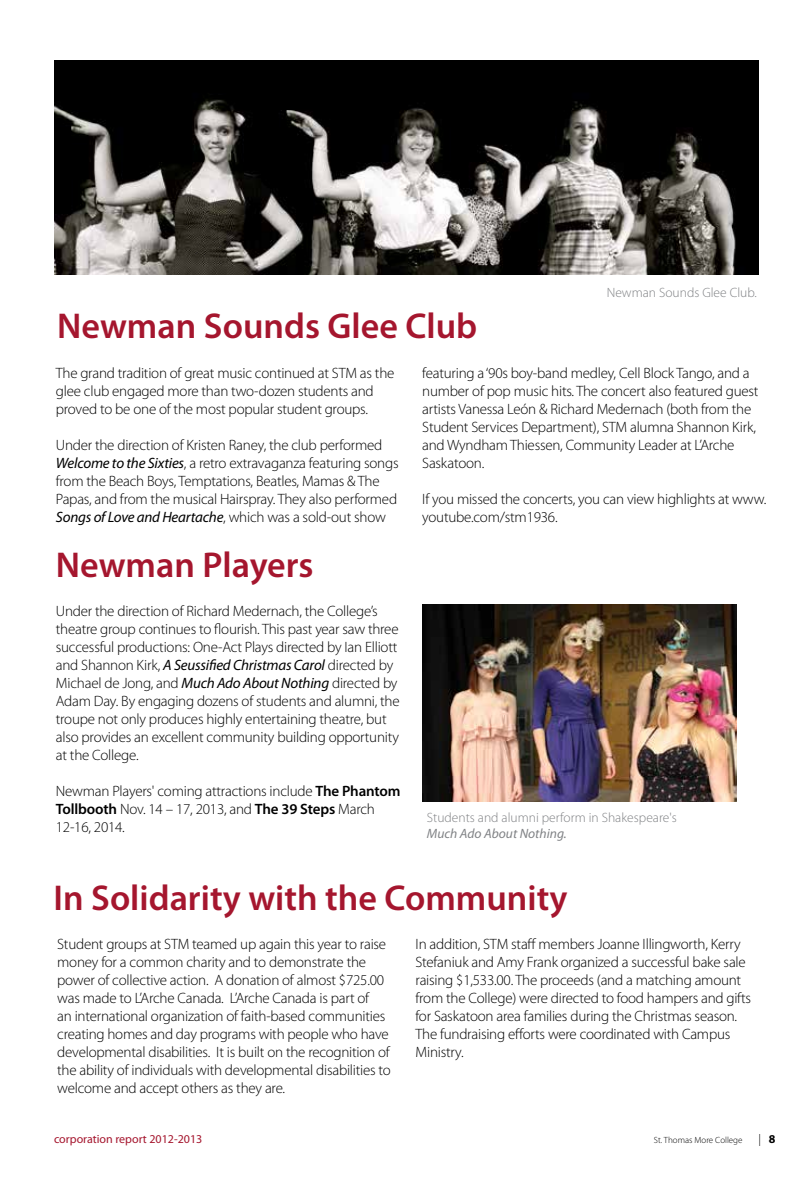
<style>
.page{position:relative;width:810px;height:1188px;background:#fff}
.page>*{position:absolute;margin:0;border:0;box-sizing:border-box;transform-origin:0 0}
.t1{font:600 36px "Myriad Pro";color:#a5162e}
.t2{font:300 15px/18px "Myriad Pro";letter-spacing:-.015em;color:#000}
.t3{font:300 13.5px "Myriad Pro";color:#808285}
.t4{font:italic 13.5px "Myriad Pro";color:#808285}
.t5{font:12px "Myriad Pro";color:#a5162e}
.t6{font:300 12px "Myriad Pro";color:#000}
.t7{font:300 9px "Myriad Pro";color:#000}
.s1{font-weight:400;font-style:italic}
.s2{font-weight:600}
.s3{font-weight:700}
</style>
<div class="page">
<img style="left:54px;top:60px;width:705px;height:215px">
<img style="left:422px;top:604px;width:315px;height:197px">
<h1 class="t1" style="left:57px;top:303px;width:422px">Newman Sounds Glee Club</h1>
<p class="t3" style="left:607px;top:285px;width:152px">Newman Sounds Glee Club.</p>
<p class="t2" style="left:56px;top:364px;width:340px">The grand tradition of great music continued at STM as the glee club engaged more than two-dozen students and proved to be one of the most popular student groups.</p>
<p class="t2" style="left:56px;top:436px;width:344px">Under the direction of Kristen Raney, the club performed <span class="s1">Welcome to the Sixties</span>, a retro extravaganza featuring songs from the Beach Boys, Temptations, Beatles, Mamas &amp; The Papas, and from the musical Hairspray. They also performed <span class="s1">Songs of Love and Heartache</span>, which was a sold-out show</p>
<h1 class="t1" style="left:56px;top:542px;width:259px">Newman Players</h1>
<p class="t2" style="left:56px;top:602px;width:345px">Under the direction of Richard Medernach, the College’s theatre group continues to flourish. This past year saw three successful productions: One-Act Plays directed by Ian Elliott and Shannon Kirk, <span class="s1">A Seussified Christmas Carol</span> directed by Michael de Jong, and <span class="s1">Much Ado About Nothing</span> directed by Adam Day. By engaging dozens of students and alumni, the troupe not only produces highly entertaining theatre, but also provides an excellent community building opportunity at the College.</p>
<p class="t2" style="left:56px;top:782px;width:346px">Newman Players' coming attractions include <span class="s2">The Phantom<br>Tollbooth</span> Nov. 14 – 17, 2013, and <span class="s2">The 39 Steps</span> March<br>12-16, 2014.</p>
<p class="t2" style="left:422px;top:364px;width:338px">featuring a ‘90s boy-band medley, Cell Block Tango, and a number of pop music hits. The concert also featured guest artists Vanessa León &amp; Richard Medernach (both from the Student Services Department), STM alumna Shannon Kirk, and Wyndham Thiessen, Community Leader at L’Arche Saskatoon.</p>
<p class="t2" style="left:422px;top:490px;width:346px">If you missed the concerts, you can view highlights at www. youtube.com/stm1936.</p>
<p class="t3" style="left:427px;top:810px;width:251px">Students and alumni perform in Shakespeare's</p>
<p class="t4" style="left:427px;top:825px;width:141px">Much Ado About Nothing.</p>
<h1 class="t1" style="left:53px;top:875px;width:516px">In Solidarity with the Community</h1>
<p class="t2" style="left:57px;top:936px;width:335px">Student groups at STM teamed up again this year to raise money for a common charity and to demonstrate the power of collective action. A donation of almost $725.00 was made to L’Arche Canada. L’Arche Canada is part of<br>an international organization of faith-based communities creating homes and day programs with people who have developmental disabilities. It is built on the recognition of the ability of individuals with developmental disabilities to welcome and accept others as they are.</p>
<p class="t2" style="left:416px;top:936px;width:337px">In addition, STM staff members Joanne Illingworth, Kerry Stefaniuk and Amy Frank organized a successful bake sale raising $1,533.00. The proceeds (and a matching amount from the College) were directed to food hampers and gifts for Saskatoon area families during the Christmas season.<br>The fundraising efforts were coordinated with Campus Ministry.</p>
<p class="t5" style="left:54px;top:1132px;width:150px">corporation report 2012-2013</p>
<p class="t7" style="left:654px;top:1135px;width:90px">St. Thomas More College</p>
<p class="t6" style="left:758px;top:1132px;width:19px">| <span class="s3">8</span></p>
</div>
